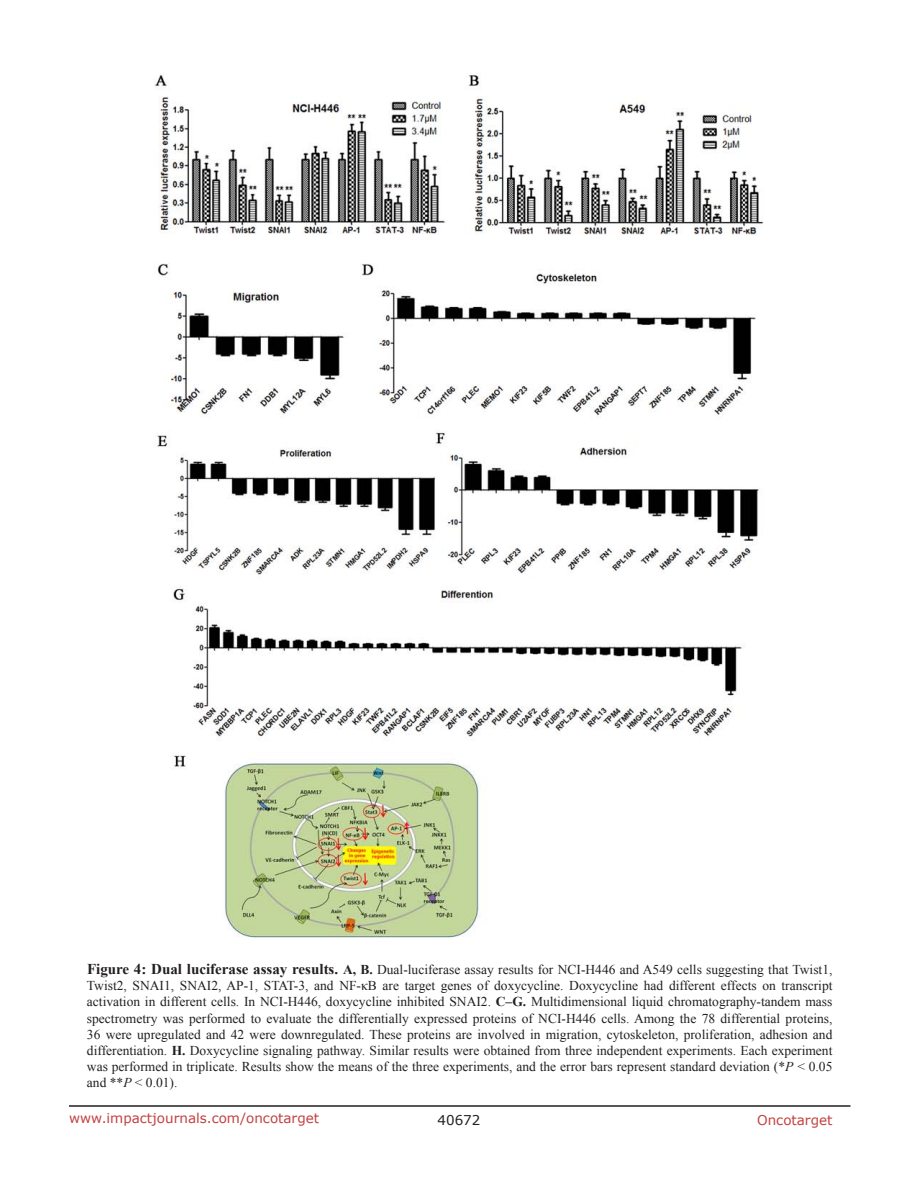
<style>
.page{position:relative;width:918px;height:1188px;background:#fff}
.page>*{position:absolute;margin:0;border:0;box-sizing:border-box;transform-origin:0 0}
.FigureText{font:13.5px/16.2px "Times New Roman";color:#231f20;text-align:justify}
.t1{font:13.5px "Verdana";color:#c24141}
.t2{font:13.5px "Verdana";color:#231f20}
.s1{font-weight:700;font-size:15px}
.s2{font-weight:700}
.s3{font-style:italic}
</style>
<div class="page">
<hr style="left:69px;top:1105px;width:781px;height:2px;background:#231f20">
<img style="left:155px;top:74px;width:609px;height:864px">
<p class="FigureText" style="left:87px;top:961px;width:747px"><span class="s1">Figure 4: Dual luciferase assay results.</span> <span class="s2">A, B.</span> Dual-luciferase assay results for NCI-H446 and A549 cells suggesting that Twist1, Twist2, SNAI1, SNAI2, AP-1, STAT-3, and NF-κB are target genes of doxycycline. Doxycycline had different effects on transcript activation in different cells. In NCI-H446, doxycycline inhibited SNAI2. <span class="s2">C–G.</span> Multidimensional liquid chromatography-tandem mass spectrometry was performed to evaluate the differentially expressed proteins of NCI-H446 cells. Among the 78 differential proteins, 36 were upregulated and 42 were downregulated. These proteins are involved in migration, cytoskeleton, proliferation, adhesion and differentiation. <span class="s2">H.</span> Doxycycline signaling pathway. Similar results were obtained from three independent experiments. Each experiment was performed in triplicate. Results show the means of the three experiments, and the error bars represent standard deviation (*<span class="s3">P</span> &lt; 0.05 and **<span class="s3">P</span> &lt; 0.01).</p>
<p class="t1" style="left:69px;top:1109px;width:252px">www.impactjournals.com/oncotarget</p>
<p class="t2" style="left:438px;top:1111px;width:44px">40672</p>
<p class="t1" style="left:757px;top:1111px;width:77px">Oncotarget</p>
</div>
